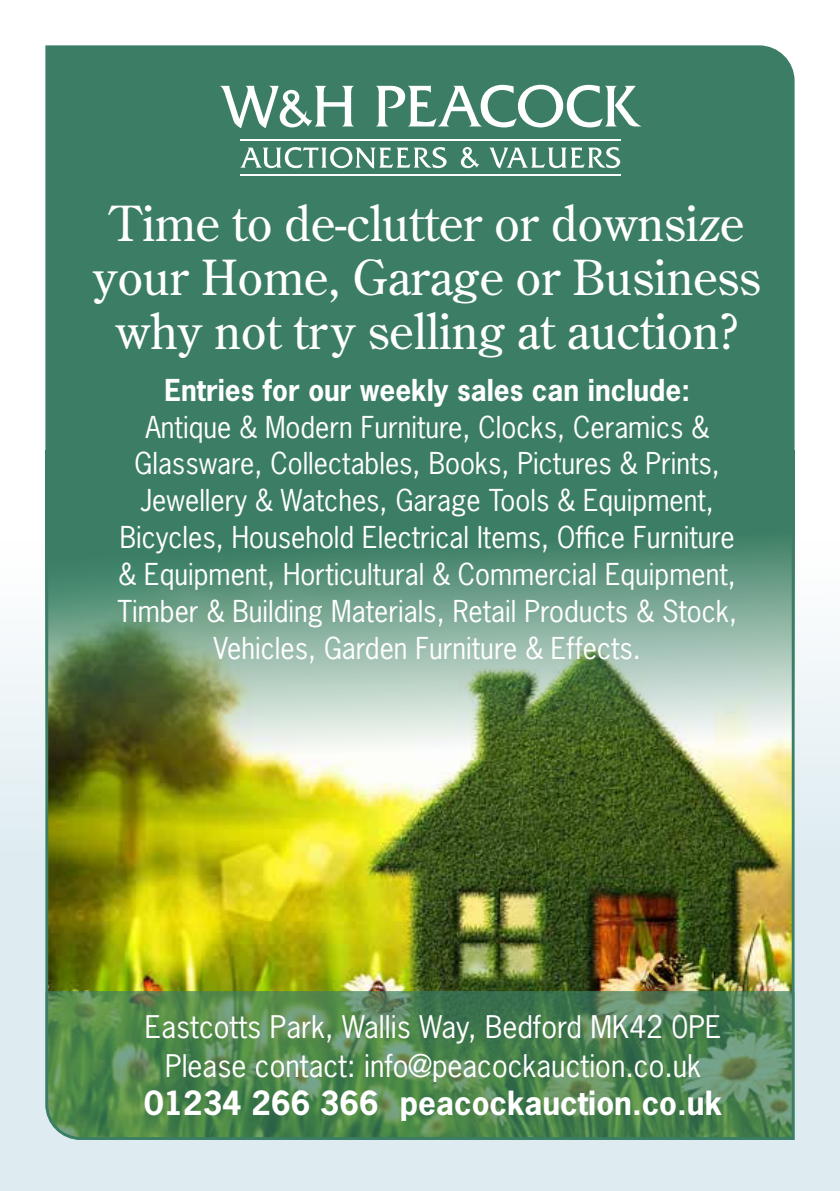
<style>
.page{position:relative;width:840px;height:1191px;background:#fff}
.page>*{position:absolute;margin:0;border:0;box-sizing:border-box;transform-origin:0 0}
.t1{font:48.2px/54px "Century Old Style Std";color:#fff;text-align:center}
.t2{font:700 31.4px "News Gothic Std";color:#fff}
.t3{font:29.4px/39.4px "News Gothic Std";color:#fff;text-align:center}
.t4{font:28.4px/37px "News Gothic Std";color:#fff;text-align:center}
.t5{font:700 28.4px "News Gothic Std";color:#fff}
</style>
<div class="page">
<div style="left:0;top:541px;width:839px;height:650px;background:linear-gradient(to bottom,#f6fafb,#d6e7ee)"></div>
<img style="left:44px;top:45px;width:751px;height:944px">
<svg style="left:376px;top:84px;width:265px;height:43px"></svg>
<svg style="left:240px;top:147px;width:206px;height:22px"></svg>
<svg style="left:489px;top:147px;width:131px;height:22px"></svg>
<hr style="left:240px;top:140px;width:380px;height:1px;background:#fff">
<hr style="left:240px;top:175px;width:380px;height:1px;background:#fff">
<svg style="left:220px;top:86px;width:134px;height:42px"></svg>
<svg style="left:460px;top:147px;width:19px;height:21px"></svg>
<svg style="left:44px;top:989px;width:751px;height:152px;background:#528754"></svg>
<img style="left:45px;top:450px;width:749px;height:346px">
<h1 class="t1" style="left:93px;top:196px;width:668px">Time to de-clutter or downsize your Home, Garage or Business why not try selling at auction?</h1>
<p class="t5" style="left:164px;top:371px;width:527px">Entries for our weekly sales can include:</p>
<p class="t4" style="left:117px;top:408px;width:620px">Antique &amp; Modern Furniture, Clocks, Ceramics &amp; Glassware, Collectables, Books, Pictures &amp; Prints, Jewellery &amp; Watches, Garage Tools &amp; Equipment, Bicycles, Household Electrical Items, Office Furniture &amp; Equipment, Horticultural &amp; Commercial Equipment, Timber &amp; Building Materials, Retail Products &amp; Stock, Vehicles, Garden Furniture &amp; Effects.</p>
<p class="t3" style="left:145px;top:1007px;width:577px">Eastcotts Park, Wallis Way, Bedford MK42 0PE<br>Please contact: info@peacockauction.co.uk</p>
<p class="t2" style="left:144px;top:1082px;width:579px">01234 266 366 peacockauction.co.uk</p>
</div>
